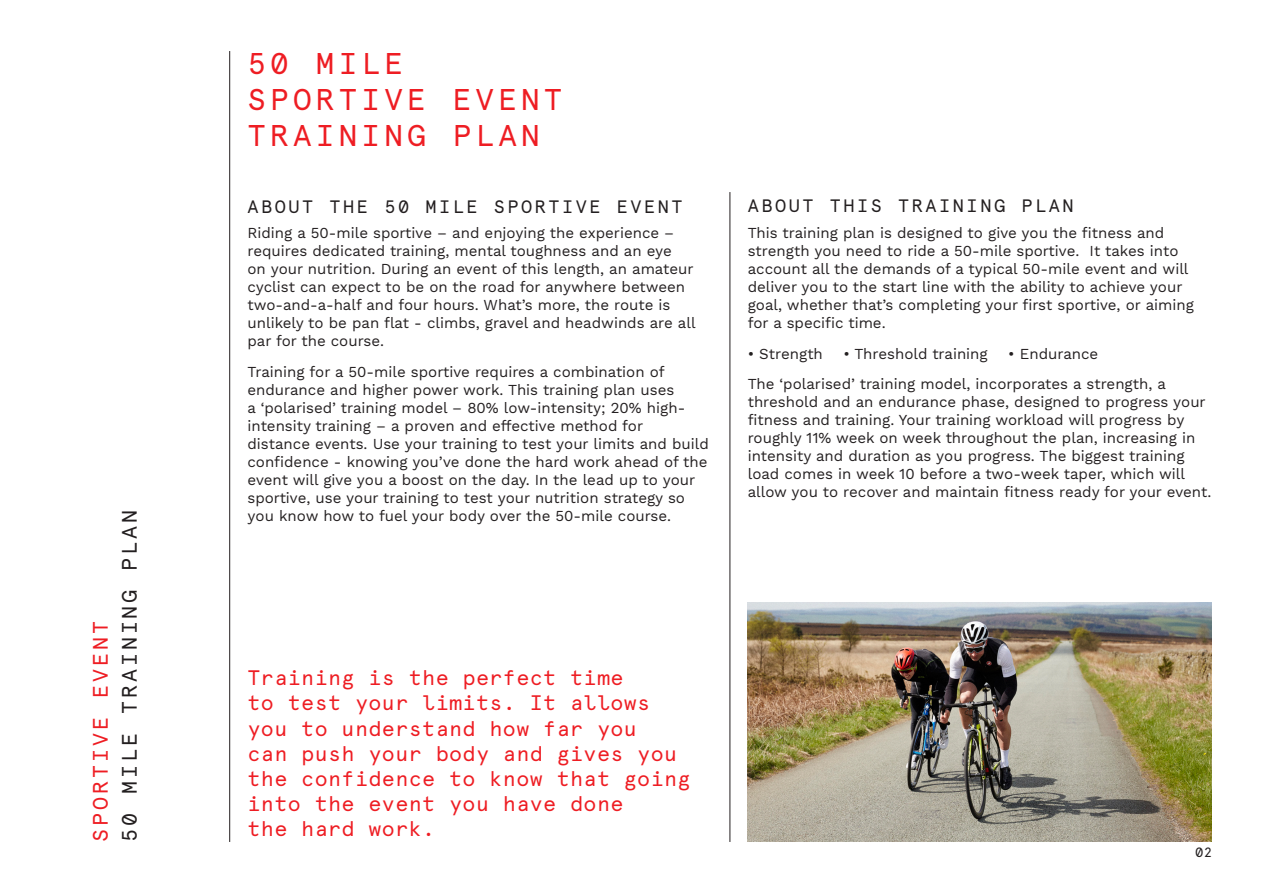
<style>
.page{position:relative;width:1263px;height:893px;background:#fff}
.page>*{position:absolute;margin:0;border:0;box-sizing:border-box;transform-origin:0 0}
.t1{font:30px/36px "Apercu Pro Mono";letter-spacing:.14em;color:#ee1d23}
.Main_text{font:21px/25.2px "Apercu Pro Mono";letter-spacing:.02em;color:#ee1d23}
.t2{font:21px "Apercu Pro Mono";letter-spacing:.14em;color:#231f20}
.Main_text-2{font:21px "Apercu Pro Mono";letter-spacing:.14em;color:#ee1d23}
.H2__e_g__1_1{font:18px "Apercu Pro Mono";letter-spacing:.14em;color:#231f20}
.Main_text-3{font:15px/18px "Work Sans";color:#231f20}
.t3{font:13.5px "Apercu Pro Mono";color:#231f20}
</style>
<div class="page">
<hr style="left:229px;top:51px;width:1px;height:791px;background:#231f20">
<img style="left:748px;top:603px;width:464px;height:239px">
<hr style="left:730px;top:192px;width:1px;height:650px;background:#231f20">
<h2 class="Main_text-2" style="left:85px;top:842px;width:222px;rotate:-90deg">SPORTIVE EVENT</h2>
<h2 class="t2" style="left:114px;top:842px;width:334px;rotate:-90deg">50 MILE TRAINING PLAN</h2>
<h1 class="t1" style="left:247px;top:43px;width:316px">50 MILE<br>SPORTIVE EVENT<br>TRAINING PLAN</h1>
<p class="H2__e_g__1_1" style="left:247px;top:193px;width:437px">ABOUT THE 50 MILE SPORTIVE EVENT</p>
<p class="Main_text-3" style="left:247px;top:225px;width:450px">Riding a 50-mile sportive – and enjoying the experience – requires dedicated training, mental toughness and an eye<br>on your nutrition. During an event of this length, an amateur cyclist can expect to be on the road for anywhere between two-and-a-half and four hours. What’s more, the route is unlikely to be pan flat - climbs, gravel and headwinds are all par for the course.</p>
<p class="Main_text-3" style="left:247px;top:364px;width:463px">Training for a 50-mile sportive requires a combination of endurance and higher power work. This training plan uses<br>a ‘polarised’ training model – 80% low-intensity; 20% high&shy;intensity training – a proven and effective method for distance events. Use your training to test your limits and build confidence - knowing you’ve done the hard work ahead of the event will give you a boost on the day. In the lead up to your sportive, use your training to test your nutrition strategy so you know how to fuel your body over the 50-mile course.</p>
<p class="H2__e_g__1_1" style="left:748px;top:192px;width:327px">ABOUT THIS TRAINING PLAN</p>
<p class="Main_text-3" style="left:748px;top:224px;width:448px">This training plan is designed to give you the fitness and strength you need to ride a 50-mile sportive. It takes into account all the demands of a typical 50-mile event and will deliver you to the start line with the ability to achieve your goal, whether that’s completing your first sportive, or aiming for a specific time.</p>
<p class="Main_text-3" style="left:748px;top:345px;width:77px">• Strength</p>
<p class="Main_text-3" style="left:843px;top:345px;width:146px">• Threshold training</p>
<p class="Main_text-3" style="left:1008px;top:345px;width:92px">• Endurance</p>
<p class="Main_text-3" style="left:748px;top:376px;width:465px">The ‘polarised’ training model, incorporates a strength, a threshold and an endurance phase, designed to progress your fitness and training. Your training workload will progress by roughly 11% week on week throughout the plan, increasing in intensity and duration as you progress. The biggest training load comes in week 10 before a two-week taper, which will allow you to recover and maintain fitness ready for your event.</p>
<p class="Main_text" style="left:247px;top:663px;width:445px">Training is the perfect time<br>to test your limits. It allows you to understand how far you<br>can push your body and gives you the confidence to know that going into the event you have done<br>the hard work.</p>
<p class="t3" style="left:1195px;top:842px;width:18px">02</p>
</div>
